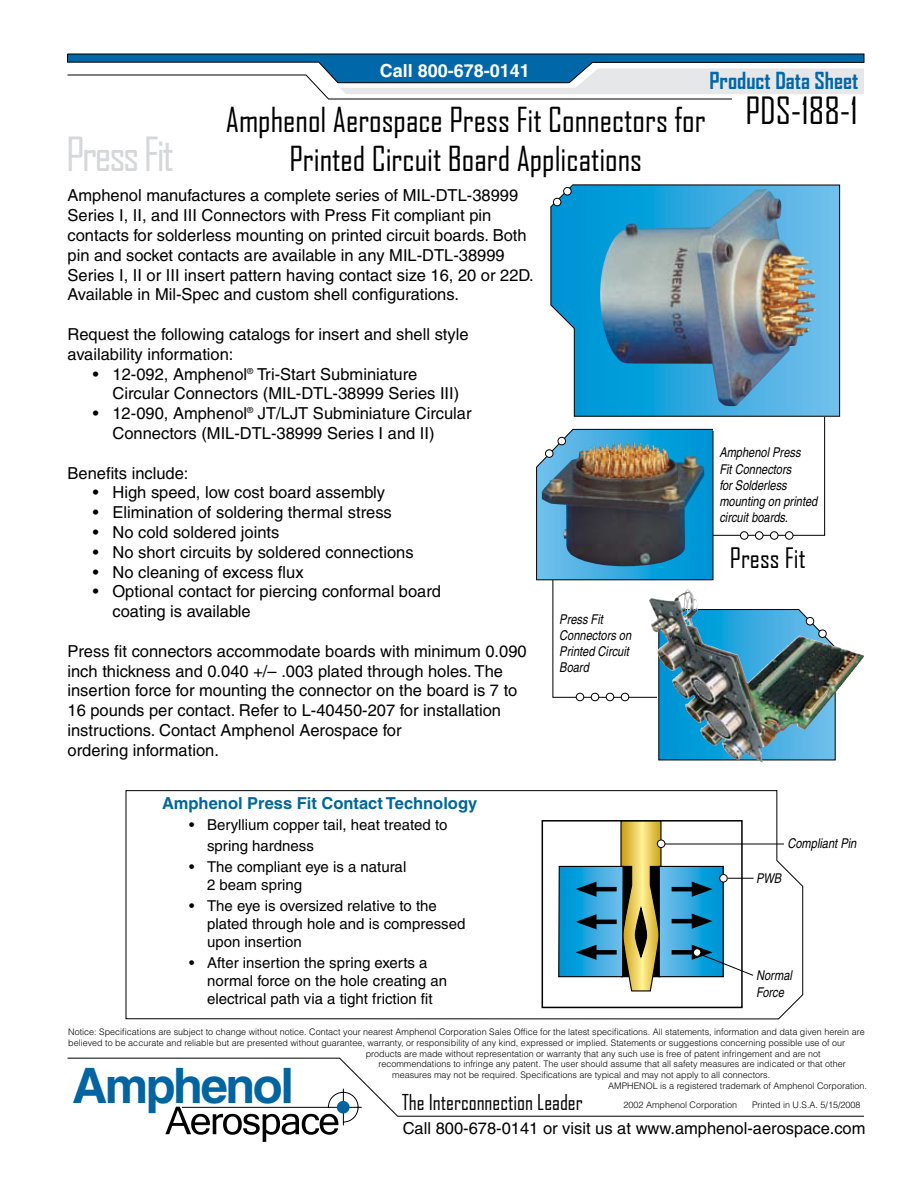
<style>
.page{position:relative;width:918px;height:1188px;background:#fff}
.page>*{position:absolute;margin:0;border:0;box-sizing:border-box;transform-origin:0 0}
.t1{font:61.2px "Kartika";letter-spacing:-.02em;color:#000}
.t2{font:700 48.9px "Helvetica";letter-spacing:-.05em;color:#0064a0}
.t3{font:45px "Agency FB";letter-spacing:-.05em;color:#d5d7d8}
.t4{font:36px "Agency FB";color:#000}
.t5{font:33px/39.6px "Agency FB";color:#000;text-align:center}
.t6{font:27px "Agency FB";color:#000}
.t7{font:700 22.5px "Agency FB";color:#0068a8}
.t8{font:21px "Agency FB";color:#000}
.t9{font:700 18px "Helvetica";color:#fff}
.t10{font:16.5px/19.8px "Helvetica";color:#000}
.t11{font:700 16.5px "Helvetica";color:#069}
.t12{font:15px/18px "Helvetica";color:#000}
.t13{font:italic condensed 13.5px/16.2px "Helvetica";color:#000}
.t14{font:300 9px "Helvetica";color:#000}
</style>
<div class="page">
<svg style="left:550px;top:184px;width:290px;height:233px"></svg>
<svg style="left:67px;top:53px;width:798px;height:47px"></svg>
<svg style="left:342px;top:1117px;width:13px;height:9px"></svg>
<svg style="left:67px;top:1057px;width:797px;height:60px"></svg>
<div style="left:553px;top:198px;width:8px;height:8px;background:#fff;border-radius:50%"></div>
<div style="left:553px;top:198px;width:8px;height:8px;border:1px solid #000;border-radius:50%"></div>
<div style="left:564px;top:188px;width:7px;height:7px;background:#fff;border-radius:50%"></div>
<div style="left:563px;top:187px;width:9px;height:8px;border:1px solid #000;border-radius:50%"></div>
<svg style="left:125px;top:790px;width:678px;height:230px"></svg>
<svg style="left:662px;top:868px;width:60px;height:107px"></svg>
<div style="left:659px;top:866px;width:65px;height:111px;border:1px solid #000"></div>
<svg style="left:558px;top:820px;width:104px;height:172px"></svg>
<div style="left:672px;top:950px;width:28px;height:5px;background:#000"></div>
<hr style="left:672px;top:919px;width:28px;height:4px;background:#000">
<svg style="left:692px;top:914px;width:21px;height:15px"></svg>
<hr style="left:672px;top:887px;width:28px;height:4px;background:#000">
<svg style="left:692px;top:882px;width:21px;height:15px"></svg>
<hr style="left:661px;top:844px;width:123px;height:1px;background:#000">
<div style="left:657px;top:840px;width:8px;height:8px;background:#fff;border-radius:50%"></div>
<div style="left:657px;top:840px;width:8px;height:8px;border:1px solid #000;border-radius:50%"></div>
<div style="left:720px;top:874px;width:7px;height:8px;background:#fff;border-radius:50%"></div>
<div style="left:719px;top:874px;width:9px;height:8px;border:1px solid #000;border-radius:50%"></div>
<svg style="left:728px;top:878px;width:26px;height:1px"></svg>
<svg style="left:692px;top:945px;width:62px;height:31px"></svg>
<img style="left:598px;top:189px;width:219px;height:217px">
<img style="left:536px;top:416px;width:300px;height:345px">
<div style="left:576px;top:693px;width:8px;height:8px;background:#fff;border-radius:50%"></div>
<div style="left:576px;top:693px;width:8px;height:8px;border:1px solid #000;border-radius:50%"></div>
<div style="left:591px;top:693px;width:8px;height:8px;background:#fff;border-radius:50%"></div>
<div style="left:591px;top:693px;width:8px;height:8px;border:1px solid #000;border-radius:50%"></div>
<div style="left:606px;top:693px;width:8px;height:8px;background:#fff;border-radius:50%"></div>
<div style="left:606px;top:693px;width:8px;height:8px;border:1px solid #000;border-radius:50%"></div>
<div style="left:621px;top:693px;width:8px;height:8px;background:#fff;border-radius:50%"></div>
<div style="left:621px;top:693px;width:8px;height:8px;border:1px solid #000;border-radius:50%"></div>
<p class="t9" style="left:380px;top:59px;width:152px">Call 800-678-0141</p>
<h3 class="t7" style="left:710px;top:67px;width:150px">Product Data Sheet</h3>
<h3 class="t4" style="left:746px;top:88px;width:114px">PDS-188-1</h3>
<h3 class="t5" style="left:226px;top:99px;width:481px">Amphenol Aerospace Press Fit Connectors for<br>Printed Circuit Board Applications</h3>
<h3 class="t3" style="left:66px;top:126px;width:109px">Press Fit</h3>
<p class="t10" style="left:68px;top:186px;width:468px">Amphenol manufactures a complete series of MIL-DTL-38999<br>Series I, II, and III Connectors with Press Fit compliant pin contacts for solderless mounting on printed circuit boards. Both pin and socket contacts are available in any MIL-DTL-38999<br>Series I, II or III insert pattern having contact size 16, 20 or 22D.<br>Available in Mil-Spec and custom shell configurations.</p>
<p class="t10" style="left:68px;top:324px;width:403px">Request the following catalogs for insert and shell style availability information:</p>
<p class="t10" style="left:112px;top:364px;width:348px;text-indent:-19px">• 12-092, Amphenol<sup>®</sup> Tri-Start Subminiature<br>Circular Connectors (MIL-DTL-38999 Series III)</p>
<p class="t10" style="left:112px;top:403px;width:361px;text-indent:-20px">• 12-090, Amphenol<sup>®</sup> JT/LJT Subminiature Circular<br>Connectors (MIL-DTL-38999 Series I and II)</p>
<p class="t10" style="left:67px;top:463px;width:123px">Benefits include:</p>
<p class="t10" style="left:93px;top:483px;width:294px">• High speed, low cost board assembly</p>
<p class="t10" style="left:93px;top:502px;width:300px">• Elimination of soldering thermal stress</p>
<p class="t10" style="left:93px;top:522px;width:188px">• No cold soldered joints</p>
<p class="t10" style="left:93px;top:542px;width:322px">• No short circuits by soldered connections</p>
<p class="t10" style="left:93px;top:562px;width:212px">• No cleaning of excess flux</p>
<p class="t10" style="left:112px;top:582px;width:330px;text-indent:-20px">• Optional contact for piercing conformal board coating is available</p>
<p class="t10" style="left:67px;top:641px;width:461px">Press fit connectors accommodate boards with minimum 0.090 inch thickness and 0.040 +/– .003 plated through holes. The insertion force for mounting the connector on the board is 7 to 16 pounds per contact. Refer to L-40450-207 for installation instructions. Contact Amphenol Aerospace for<br>ordering information.</p>
<p class="t13" style="left:719px;top:445px;width:100px">Amphenol Press<br>Fit Connectors<br>for Solderless mounting on printed circuit boards.</p>
<h3 class="t6" style="left:730px;top:541px;width:77px">Press Fit</h3>
<p class="t13" style="left:559px;top:611px;width:73px">Press Fit<br>Connectors on<br>Printed Circuit<br>Board</p>
<p class="t11" style="left:162px;top:793px;width:317px">Amphenol Press Fit Contact Technology</p>
<p class="t12" style="left:207px;top:814px;width:242px;line-height:21px;text-indent:-18px">• Beryllium copper tail, heat treated to spring hardness</p>
<p class="t12" style="left:207px;top:858px;width:201px;text-indent:-18px">• The compliant eye is a natural<br>2 beam spring</p>
<p class="t12" style="left:207px;top:897px;width:260px;text-indent:-18px">• The eye is oversized relative to the plated through hole and is compressed upon insertion</p>
<p class="t12" style="left:207px;top:954px;width:242px;text-indent:-18px">• After insertion the spring exerts a normal force on the hole creating an electrical path via a tight friction fit</p>
<p class="t13" style="left:788px;top:835px;width:70px">Compliant Pin</p>
<p class="t13" style="left:756px;top:870px;width:27px">PWB</p>
<p class="t13" style="left:756px;top:968px;width:38px">Normal<br>Force</p>
<p class="t14" style="left:68px;top:1026px;width:798px">Notice: Specifications are subject to change without notice. Contact your nearest Amphenol Corporation Sales Office for the latest specifications. All statements, information and data given herein are</p>
<p class="t14" style="left:68px;top:1037px;width:778px">believed to be accurate and reliable but are presented without guarantee, warranty, or responsibility of any kind, expressed or implied. Statements or suggestions concerning possible use of our</p>
<p class="t14" style="left:366px;top:1048px;width:456px">products are made without representation or warranty that any such use is free of patent infringement and are not</p>
<p class="t14" style="left:379px;top:1059px;width:469px">recommendations to infringe any patent. The user should assume that all safety measures are indicated or that other</p>
<p class="t14" style="left:392px;top:1069px;width:379px">measures may not be required. Specifications are typical and may not apply to all connectors.</p>
<p class="t14" style="left:608px;top:1080px;width:260px">AMPHENOL is a registered trademark of Amphenol Corporation.</p>
<p class="t14" style="left:624px;top:1099px;width:115px">2002 Amphenol Corporation</p>
<p class="t14" style="left:752px;top:1099px;width:110px">Printed in U.S.A. 5/15/2008</p>
<h2 class="t2" style="left:72px;top:1056px;width:223px">Amphenol</h2>
<p class="t8" style="left:402px;top:1089px;width:183px">The Interconnection Leader</p>
<h1 class="t1" style="left:165px;top:1091px;width:176px">Aerospace</h1>
<p class="t10" style="left:403px;top:1118px;width:464px">Call 800-678-0141 or visit us at www.amphenol-aerospace.com</p>
</div>
